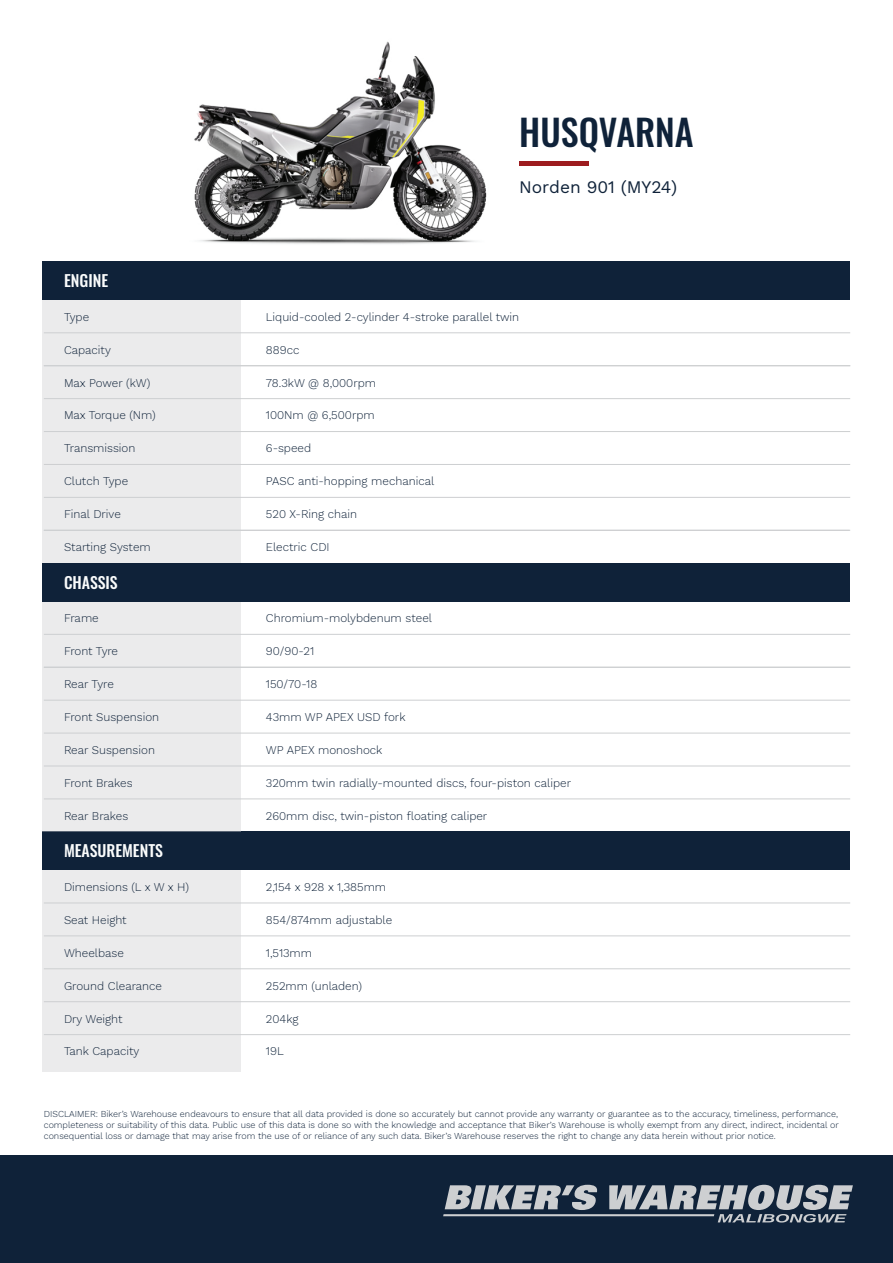
<style>
.page{position:relative;width:893px;height:1263px;background:#fff}
.page>*{position:absolute;margin:0;border:0;box-sizing:border-box;transform-origin:0 0}
.t1{font:500 36.15px "Oswald";color:#0f2239}
.t2{font:17.4px "Work Sans";color:#0f2239}
.t3{font:500 15.9px "Oswald";color:#fafcfc}
.t4{font:300 11.7px "Work Sans";color:#0f2239}
.t5{font:300 11.7px "Work Sans";letter-spacing:-.025em;color:#0f2239}
.t6{font:300 9px/10.8px "Work Sans";color:#0f2239;text-align:justify}
</style>
<div class="page">
<img style="left:165px;top:41px;width:346px;height:221px">
<div style="left:0;top:1155px;width:893px;height:108px;background:#0f2239"></div>
<svg style="left:443px;top:1185px;width:410px;height:37px"></svg>
<hr style="left:519px;top:162px;width:70px;height:4px;background:#9d1c1f">
<div style="left:43px;top:832px;width:807px;height:38px;background:#0f2239"></div>
<div style="left:43px;top:300px;width:198px;height:263px;background:#ebebec"></div>
<div style="left:43px;top:262px;width:807px;height:38px;background:#0f2239"></div>
<hr style="left:44px;top:332px;width:806px;height:1px;background:#cdcfd1">
<hr style="left:44px;top:365px;width:806px;height:1px;background:#cdcfd1">
<hr style="left:44px;top:398px;width:806px;height:1px;background:#cdcfd1">
<hr style="left:44px;top:431px;width:806px;height:1px;background:#cdcfd1">
<hr style="left:44px;top:464px;width:806px;height:1px;background:#cdcfd1">
<hr style="left:44px;top:497px;width:806px;height:1px;background:#cdcfd1">
<div style="left:43px;top:601px;width:198px;height:231px;background:#ebebec"></div>
<hr style="left:44px;top:634px;width:806px;height:1px;background:#cdcfd1">
<hr style="left:44px;top:667px;width:806px;height:1px;background:#cdcfd1">
<hr style="left:44px;top:700px;width:806px;height:1px;background:#cdcfd1">
<hr style="left:44px;top:733px;width:806px;height:1px;background:#cdcfd1">
<hr style="left:44px;top:766px;width:806px;height:1px;background:#cdcfd1">
<hr style="left:44px;top:798px;width:806px;height:1px;background:#cdcfd1">
<hr style="left:44px;top:530px;width:806px;height:1px;background:#cdcfd1">
<div style="left:43px;top:870px;width:198px;height:202px;background:#ebebec"></div>
<div style="left:43px;top:563px;width:807px;height:38px;background:#0f2239"></div>
<hr style="left:44px;top:902px;width:806px;height:1px;background:#cdcfd1">
<hr style="left:44px;top:935px;width:806px;height:1px;background:#cdcfd1">
<hr style="left:44px;top:968px;width:806px;height:1px;background:#cdcfd1">
<hr style="left:44px;top:1001px;width:806px;height:1px;background:#cdcfd1">
<hr style="left:44px;top:1034px;width:806px;height:1px;background:#cdcfd1">
<h1 class="t1" style="left:519px;top:101px;width:176px">HUSQVARNA</h1>
<h2 class="t2" style="left:519px;top:174px;width:159px">Norden 901 (MY24)</h2>
<h3 class="t3" style="left:64px;top:266px;width:46px">ENGINE</h3>
<p class="t4" style="left:64px;top:308px;width:27px">Type</p>
<p class="t4" style="left:266px;top:308px;width:255px">Liquid-cooled 2-cylinder 4-stroke parallel twin</p>
<p class="t4" style="left:64px;top:341px;width:48px">Capacity</p>
<p class="t4" style="left:266px;top:341px;width:35px">889cc</p>
<p class="t4" style="left:64px;top:374px;width:88px">Max Power (kW)</p>
<p class="t4" style="left:266px;top:374px;width:112px">78.3kW @ 8,000rpm</p>
<p class="t4" style="left:64px;top:407px;width:93px">Max Torque (Nm)</p>
<p class="t4" style="left:266px;top:407px;width:110px">100Nm @ 6,500rpm</p>
<p class="t4" style="left:64px;top:439px;width:73px">Transmission</p>
<p class="t4" style="left:266px;top:439px;width:47px">6-speed</p>
<p class="t4" style="left:64px;top:472px;width:66px">Clutch Type</p>
<p class="t4" style="left:266px;top:472px;width:170px">PASC anti-hopping mechanical</p>
<p class="t4" style="left:64px;top:505px;width:58px">Final Drive</p>
<p class="t4" style="left:266px;top:505px;width:93px">520 X-Ring chain</p>
<p class="t4" style="left:64px;top:538px;width:88px">Starting System</p>
<p class="t4" style="left:266px;top:538px;width:65px">Electric CDI</p>
<h3 class="t3" style="left:64px;top:568px;width:55px">CHASSIS</h3>
<p class="t4" style="left:64px;top:609px;width:36px">Frame</p>
<p class="t4" style="left:266px;top:609px;width:168px">Chromium-molybdenum steel</p>
<p class="t5" style="left:64px;top:642px;width:56px">Front Tyre</p>
<p class="t4" style="left:266px;top:642px;width:50px">90/90-21</p>
<p class="t4" style="left:64px;top:675px;width:51px">Rear Tyre</p>
<p class="t4" style="left:266px;top:675px;width:53px">150/70-18</p>
<p class="t4" style="left:64px;top:708px;width:97px">Front Suspension</p>
<p class="t4" style="left:266px;top:708px;width:141px">43mm WP APEX USD fork</p>
<p class="t4" style="left:64px;top:741px;width:92px">Rear Suspension</p>
<p class="t4" style="left:266px;top:741px;width:118px">WP APEX monoshock</p>
<p class="t4" style="left:64px;top:774px;width:70px">Front Brakes</p>
<p class="t4" style="left:266px;top:774px;width:307px">320mm twin radially-mounted discs, four-piston caliper</p>
<p class="t4" style="left:64px;top:807px;width:66px">Rear Brakes</p>
<p class="t4" style="left:266px;top:807px;width:223px">260mm disc, twin-piston floating caliper</p>
<h3 class="t3" style="left:64px;top:837px;width:101px">MEASUREMENTS</h3>
<p class="t4" style="left:64px;top:878px;width:126px">Dimensions (L x W x H)</p>
<p class="t4" style="left:266px;top:878px;width:122px">2,154 x 928 x 1,385mm</p>
<p class="t4" style="left:64px;top:911px;width:64px">Seat Height</p>
<p class="t4" style="left:266px;top:911px;width:128px">854/874mm adjustable</p>
<p class="t4" style="left:64px;top:944px;width:62px">Wheelbase</p>
<p class="t4" style="left:266px;top:944px;width:48px">1,513mm</p>
<p class="t4" style="left:64px;top:977px;width:100px">Ground Clearance</p>
<p class="t4" style="left:266px;top:977px;width:98px">252mm (unladen)</p>
<p class="t4" style="left:64px;top:1010px;width:60px">Dry Weight</p>
<p class="t4" style="left:266px;top:1010px;width:34px">204kg</p>
<p class="t4" style="left:64px;top:1042px;width:77px">Tank Capacity</p>
<p class="t4" style="left:266px;top:1042px;width:19px">19L</p>
<p class="t6" style="left:44px;top:1108px;width:796px">DISCLAIMER: Biker’s Warehouse endeavours to ensure that all data provided is done so accurately but cannot provide any warranty or guarantee as to the accuracy, timeliness, performance, completeness or suitability of this data. Public use of this data is done so with the knowledge and acceptance that Biker’s Warehouse is wholly exempt from any direct, indirect, incidental or consequential loss or damage that may arise from the use of or reliance of any such data. Biker’s Warehouse reserves the right to change any data herein without prior notice.</p>
</div>
